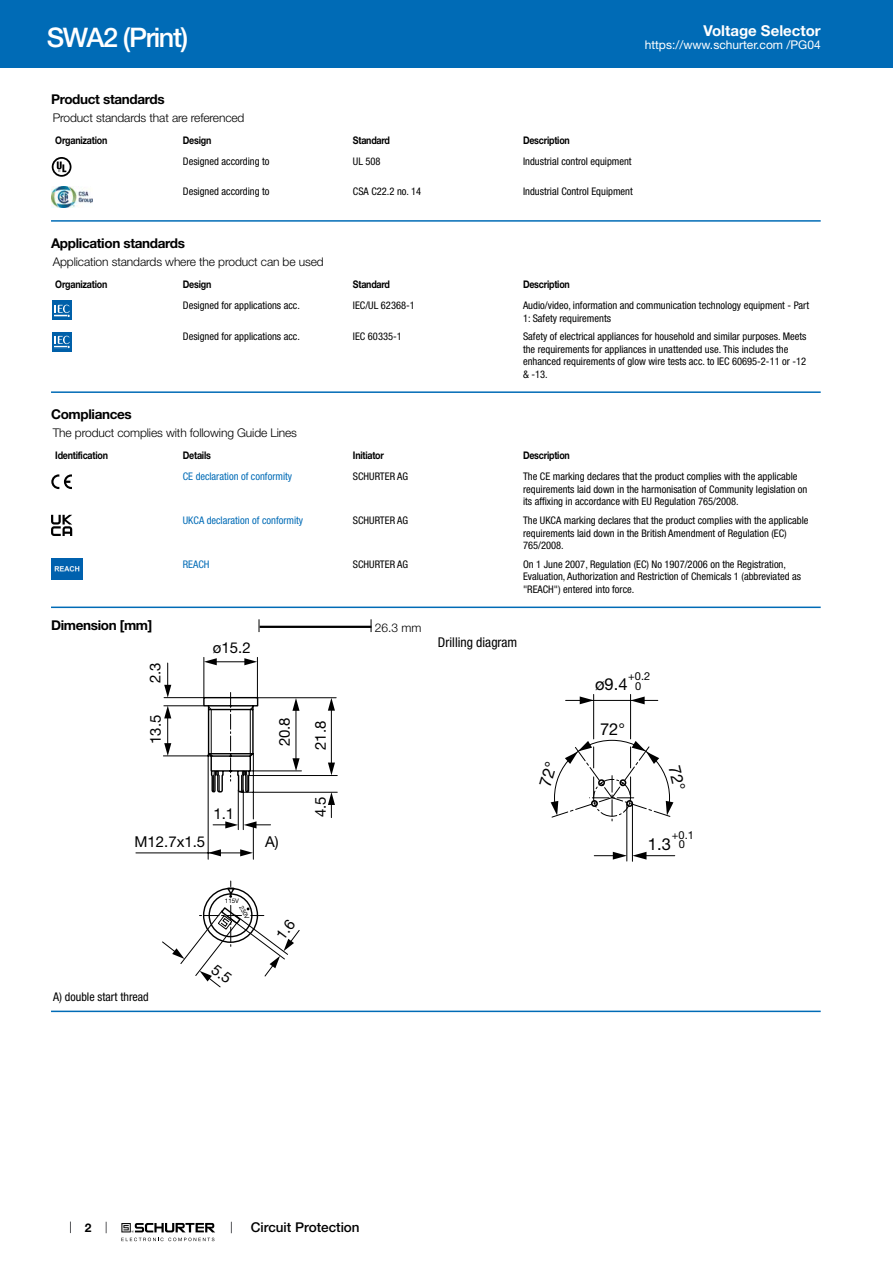
<style>
.page{position:relative;width:893px;height:1263px;background:#fff}
.page>*{position:absolute;margin:0;border:0;box-sizing:border-box;transform-origin:0 0}
.t1{font:500 27px "Helvetica Neue LT";letter-spacing:-.05em;color:#fff}
.t2{font:16.5px "Helvetica Neue LT";color:#000}
.t3{font:15px "Helvetica Neue LT";color:#000}
.t4{font:700 15px "Helvetica Neue LT";color:#fff}
.t5{font:700 13.5px "Helvetica Neue LT";letter-spacing:-.025em;color:#000}
.t6{font:500 13.5px "Helvetica Neue LT";color:#000}
.t7{font:condensed 13.5px "Helvetica Neue LT";color:#000}
.t8{font:300 12px "Helvetica Neue LT";letter-spacing:-.01em;color:#000}
.t9{font:12px "Helvetica Neue LT";color:#fff}
.t10{font:condensed 12px "Helvetica Neue LT";color:#000}
.t11{font:700 12px "Helvetica Neue LT";color:#000}
.t12{font:11.1px "Helvetica Neue LT";color:#000}
.t13{font:condensed 10.5px/12.6px "Helvetica Neue LT";color:#000}
.t14{font:700 10.5px "Helvetica Neue LT";letter-spacing:-.025em;color:#000;scale:.85 1}
.t15{font:condensed 10.5px "Helvetica Neue LT";color:#006bb6}
.t16{font:6.3px "Helvetica Neue LT";color:#000}
</style>
<div class="page">
<svg style="left:70px;top:1221px;width:1px;height:12px"></svg>
<svg style="left:121px;top:1223px;width:94px;height:18px"></svg>
<div style="left:0;top:0;width:893px;height:68px;background:#006bb6"></div>
<svg style="left:52px;top:157px;width:19px;height:20px"></svg>
<img style="left:51px;top:186px;width:42px;height:21px">
<hr style="left:51px;top:220px;width:770px;height:2px;background:#006bb6">
<svg style="left:52px;top:300px;width:20px;height:20px"></svg>
<div style="left:52px;top:301px;width:19px;height:19px;background:#0060a9"></div>
<svg style="left:54px;top:305px;width:16px;height:12px"></svg>
<svg style="left:52px;top:332px;width:20px;height:20px"></svg>
<div style="left:52px;top:332px;width:19px;height:19px;background:#0060a9"></div>
<svg style="left:54px;top:336px;width:16px;height:13px"></svg>
<hr style="left:51px;top:391px;width:770px;height:2px;background:#006bb6">
<svg style="left:51px;top:474px;width:21px;height:15px"></svg>
<svg style="left:51px;top:515px;width:21px;height:21px"></svg>
<img style="left:51px;top:558px;width:32px;height:22px">
<hr style="left:51px;top:606px;width:770px;height:2px;background:#006bb6">
<svg style="left:259px;top:619px;width:1px;height:13px"></svg>
<hr style="left:260px;top:626px;width:111px;height:2px;background:#000">
<svg style="left:371px;top:619px;width:1px;height:13px"></svg>
<svg style="left:135px;top:657px;width:203px;height:330px"></svg>
<svg style="left:328px;top:698px;width:7px;height:13px"></svg>
<svg style="left:328px;top:792px;width:7px;height:13px"></svg>
<svg style="left:328px;top:762px;width:7px;height:13px"></svg>
<svg style="left:164px;top:706px;width:7px;height:12px"></svg>
<svg style="left:164px;top:685px;width:7px;height:13px"></svg>
<svg style="left:164px;top:743px;width:7px;height:13px"></svg>
<svg style="left:204px;top:658px;width:13px;height:7px"></svg>
<svg style="left:244px;top:658px;width:13px;height:7px"></svg>
<svg style="left:172px;top:948px;width:12px;height:11px"></svg>
<hr style="left:632px;top:804px;width:1px;height:57px;background:#000">
<hr style="left:626px;top:804px;width:1px;height:57px;background:#000">
<hr style="left:641px;top:855px;width:34px;height:1px;background:#000">
<svg style="left:594px;top:852px;width:52px;height:7px"></svg>
<hr style="left:51px;top:1010px;width:770px;height:2px;background:#006bb6">
<svg style="left:200px;top:692px;width:100px;height:292px"></svg>
<svg style="left:550px;top:694px;width:124px;height:129px"></svg>
<h1 class="t1" style="left:47px;top:27px;width:143px">SWA2 (Print)</h1>
<h3 class="t4" style="left:703px;top:25px;width:119px">Voltage Selector</h3>
<p class="t9" style="left:645px;top:41px;width:178px">https://www.schurter.com /PG04</p>
<p class="t5" style="left:51px;top:94px;width:115px">Product standards</p>
<p class="t8" style="left:53px;top:113px;width:193px">Product standards that are referenced</p>
<p class="t14" style="left:55px;top:136px;width:63px">Organization</p>
<p class="t14" style="left:183px;top:136px;width:35px">Design</p>
<p class="t14" style="left:353px;top:136px;width:45px">Standard</p>
<p class="t14" style="left:523px;top:136px;width:57px">Description</p>
<p class="t13" style="left:183px;top:156px;width:88px">Designed according to</p>
<p class="t13" style="left:353px;top:156px;width:29px">UL 508</p>
<p class="t13" style="left:523px;top:156px;width:110px">Industrial control equipment</p>
<p class="t13" style="left:183px;top:186px;width:88px">Designed according to</p>
<p class="t13" style="left:353px;top:186px;width:70px">CSA C22.2 no. 14</p>
<p class="t13" style="left:523px;top:186px;width:111px">Industrial Control Equipment</p>
<p class="t5" style="left:51px;top:238px;width:135px">Application standards</p>
<p class="t8" style="left:53px;top:257px;width:272px">Application standards where the product can be used</p>
<p class="t14" style="left:55px;top:280px;width:63px">Organization</p>
<p class="t14" style="left:183px;top:280px;width:35px">Design</p>
<p class="t14" style="left:353px;top:280px;width:45px">Standard</p>
<p class="t14" style="left:523px;top:280px;width:57px">Description</p>
<p class="t13" style="left:183px;top:300px;width:119px">Designed for applications acc.</p>
<p class="t13" style="left:353px;top:300px;width:63px">IEC/UL 62368-1</p>
<p class="t13" style="left:523px;top:300px;width:287px">Audio/video, information and communication technology equipment - Part<br>1: Safety requirements</p>
<p class="t13" style="left:183px;top:331px;width:119px">Designed for applications acc.</p>
<p class="t13" style="left:353px;top:331px;width:50px">IEC 60335-1</p>
<p class="t13" style="left:523px;top:331px;width:285px">Safety of electrical appliances for household and similar purposes. Meets the requirements for appliances in unattended use. This includes the enhanced requirements of glow wire tests acc. to IEC 60695-2-11 or -12 &amp; -13.</p>
<p class="t5" style="left:51px;top:409px;width:82px">Compliances</p>
<p class="t8" style="left:53px;top:428px;width:246px">The product complies with following Guide Lines</p>
<p class="t14" style="left:55px;top:451px;width:64px">Identification</p>
<p class="t14" style="left:183px;top:451px;width:35px">Details</p>
<p class="t14" style="left:353px;top:451px;width:38px">Initiator</p>
<p class="t14" style="left:523px;top:451px;width:57px">Description</p>
<p class="t15" style="left:183px;top:473px;width:111px">CE declaration of conformity</p>
<p class="t13" style="left:353px;top:471px;width:57px">SCHURTER AG</p>
<p class="t13" style="left:523px;top:471px;width:286px">The CE marking declares that the product complies with the applicable requirements laid down in the harmonisation of Community legislation on its affixing in accordance with EU Regulation 765/2008.</p>
<p class="t15" style="left:183px;top:516px;width:122px">UKCA declaration of conformity</p>
<p class="t13" style="left:353px;top:515px;width:57px">SCHURTER AG</p>
<p class="t13" style="left:523px;top:515px;width:287px">The UKCA marking declares that the product complies with the applicable requirements laid down in the British Amendment of Regulation (EC)<br>765/2008.</p>
<p class="t15" style="left:183px;top:560px;width:28px">REACH</p>
<p class="t13" style="left:353px;top:558px;width:57px">SCHURTER AG</p>
<p class="t13" style="left:523px;top:558px;width:279px">On 1 June 2007, Regulation (EC) No 1907/2006 on the Registration,<br>Evaluation, Authorization and Restriction of Chemicals 1 (abbreviated as "REACH") entered into force.</p>
<p class="t5" style="left:51px;top:620px;width:103px">Dimension [mm]</p>
<p class="t8" style="left:375px;top:623px;width:48px">26.3 mm</p>
<h3 class="t3" style="left:150px;top:683px;width:22px;rotate:-90deg">2.3</h3>
<h3 class="t3" style="left:279px;top:746px;width:31px;rotate:-90deg">20.8</h3>
<h3 class="t3" style="left:315px;top:750px;width:31px;rotate:-90deg">21.8</h3>
<p class="t7" style="left:438px;top:637px;width:81px">Drilling diagram</p>
<h3 class="t3" style="left:213px;top:642px;width:39px">ø15.2</h3>
<p class="t12" style="left:628px;top:669px;width:23px">+0.2</p>
<h2 class="t2" style="left:595px;top:675px;width:34px">ø9.4</h2>
<p class="t12" style="left:635px;top:679px;width:8px">0</p>
<h3 class="t3" style="left:150px;top:744px;width:31px;rotate:-90deg">13.5</h3>
<h2 class="t2" style="left:600px;top:720px;width:27px">72°</h2>
<h3 class="t3" style="left:213px;top:808px;width:22px">1.1</h3>
<h3 class="t3" style="left:134px;top:836px;width:72px">M12.7x1.5</h3>
<h3 class="t3" style="left:265px;top:836px;width:15px">A)</h3>
<p class="t10" style="left:53px;top:992px;width:97px">A) double start thread</p>
<p class="t16" style="left:225px;top:898px;width:16px">115V</p>
<p class="t16" style="left:243px;top:905px;width:16px;rotate:64deg">230V</p>
<h3 class="t3" style="left:315px;top:817px;width:22px;rotate:-90deg">4.5</h3>
<p class="t11" style="left:85px;top:1223px;width:8px">2</p>
<p class="t6" style="left:251px;top:1222px;width:110px">Circuit Protection</p>
<p class="t12" style="left:672px;top:828px;width:23px">+0.1</p>
<h2 class="t2" style="left:648px;top:834px;width:25px">1.3</h2>
<p class="t12" style="left:679px;top:838px;width:8px">0</p>
</div>
